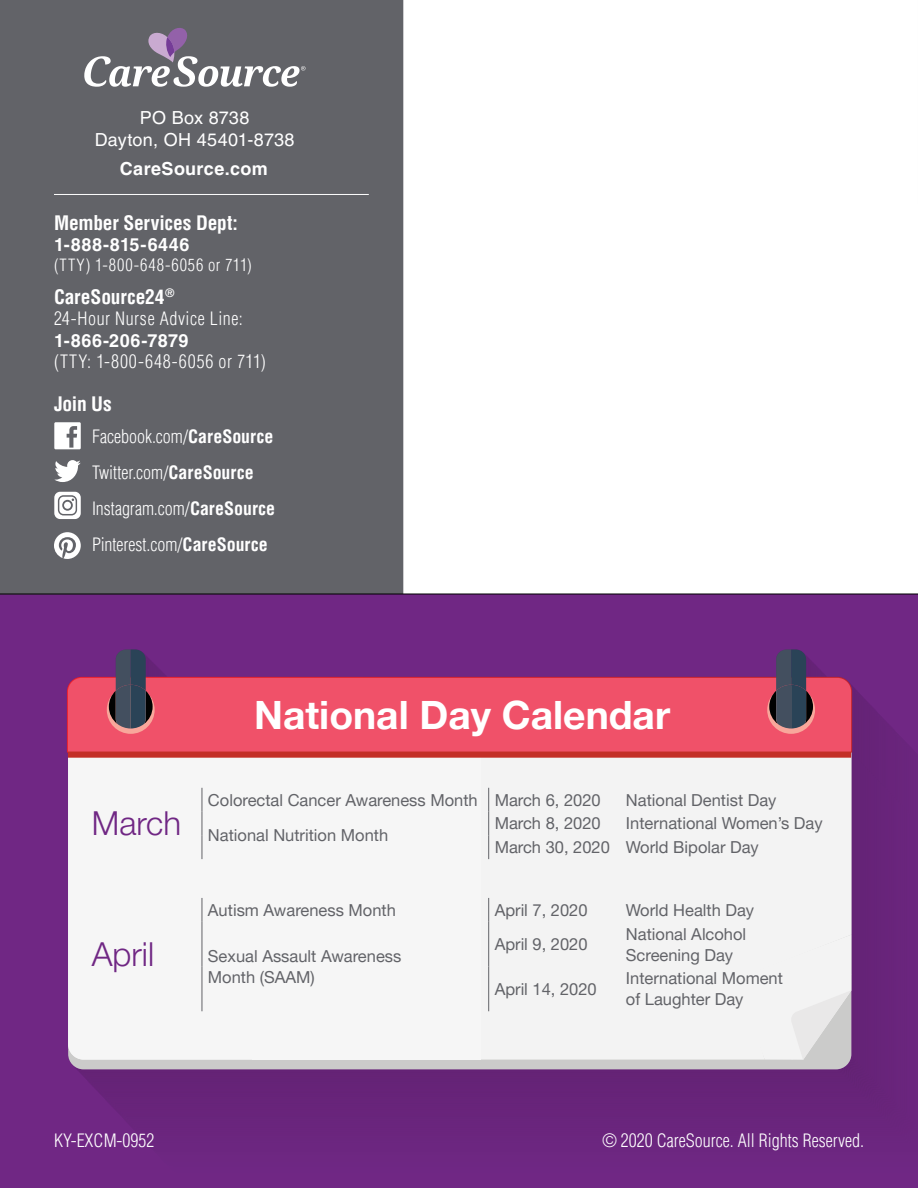
<style>
.page{position:relative;width:918px;height:1188px;background:#fff}
.page>*{position:absolute;margin:0;border:0;box-sizing:border-box;transform-origin:0 0}
.t1{font:700 39px "Helvetica Neue LT Pro";color:#fff}
.t2{font:300 33px "Helvetica Neue LT Pro";color:#702784}
.t3{font:700 condensed 19.5px "Helvetica LT Pro";letter-spacing:-.005em;color:#fff}
.t4{font:300 condensed 18px/36px "Helvetica LT Pro";color:#fff}
.t5{font:700 18px "Helvetica LT Pro";letter-spacing:.025em;color:#fff}
.t6{font:18px/21.6px "Helvetica LT Pro";letter-spacing:.01em;color:#fff;text-align:center}
.t7{font:300 condensed 18px "Helvetica LT Pro";letter-spacing:.05em;color:#fff}
.t8{font:300 condensed 18px "Helvetica LT Pro";letter-spacing:.03em;color:#fff}
.t9{font:16.5px/21px "Helvetica Neue LT Pro";color:#626368}
.t10{font:300 condensed 16.5px "Helvetica LT Pro";letter-spacing:.055em;color:#fff}
.s1{font-weight:700}
</style>
<div class="page">
<div style="left:0;top:594px;width:918px;height:594px;background:#702784"></div>
<div style="left:69px;top:1060px;width:782px;height:9px;background:#cbcbca"></div>
<div style="left:480px;top:758px;width:371px;height:302px;background:#f3f3f3"></div>
<svg style="left:733px;top:935px;width:118px;height:126px;background:#ededec"></svg>
<div style="left:252px;top:728px;width:228px;height:332px;background:#f6f6f6"></div>
<div style="left:68px;top:758px;width:184px;height:302px;background:#f6f6f6"></div>
<svg style="left:68px;top:752px;width:783px;height:6px;background:#c53931"></svg>
<div style="left:68px;top:678px;width:783px;height:74px;background:#f05169"></div>
<div style="left:107px;top:686px;width:48px;height:48px;background:#f8a79b;border-radius:50%"></div>
<svg style="left:109px;top:650px;width:44px;height:79px"></svg>
<div style="left:767px;top:686px;width:48px;height:48px;background:#f8a79b;border-radius:50%"></div>
<svg style="left:769px;top:650px;width:44px;height:79px"></svg>
<svg style="left:488px;top:788px;width:1px;height:71px"></svg>
<svg style="left:202px;top:788px;width:1px;height:71px"></svg>
<svg style="left:488px;top:898px;width:1px;height:24px"></svg>
<hr style="left:488px;top:922px;width:1px;height:44px;background:#626368">
<hr style="left:488px;top:966px;width:1px;height:45px;background:#626368">
<svg style="left:202px;top:898px;width:1px;height:24px"></svg>
<hr style="left:202px;top:922px;width:1px;height:44px;background:#626368">
<hr style="left:202px;top:966px;width:1px;height:45px;background:#626368">
<div style="left:0;top:0;width:403px;height:594px;background:#626368"></div>
<hr style="left:54px;top:194px;width:315px;height:1px;background:#fff">
<hr style="left:0;top:594px;width:918px;height:1px;background:#000">
<svg style="left:84px;top:28px;width:221px;height:59px"></svg>
<svg style="left:54px;top:492px;width:27px;height:27px"></svg>
<svg style="left:54px;top:422px;width:27px;height:27px"></svg>
<svg style="left:54px;top:460px;width:27px;height:22px"></svg>
<svg style="left:54px;top:532px;width:27px;height:27px"></svg>
<p class="t6" style="left:95px;top:107px;width:201px">PO Box 8738<br>Dayton, OH 45401-8738</p>
<p class="t5" style="left:120px;top:158px;width:149px">CareSource.com</p>
<p class="t3" style="left:54px;top:209px;width:185px">Member Services Dept:</p>
<p class="t5" style="left:54px;top:234px;width:137px">1-888-815-6446</p>
<p class="t10" style="left:54px;top:255px;width:199px">(TTY) 1-800-648-6056 or 711)</p>
<p class="t3" style="left:54px;top:284px;width:122px">CareSource24<sup>®</sup></p>
<p class="t8" style="left:54px;top:307px;width:190px">24-Hour Nurse Advice Line:</p>
<p class="t5" style="left:54px;top:329px;width:136px">1-866-206-7879</p>
<p class="t7" style="left:54px;top:350px;width:213px">(TTY: 1-800-648-6056 or 711)</p>
<p class="t3" style="left:54px;top:391px;width:59px">Join Us</p>
<p class="t4" style="left:92px;top:418px;width:185px">Facebook.com/<span class="s1">CareSource<br></span>Twitter.com/<span class="s1">CareSource<br></span>Instagram.com/<span class="s1">CareSource<br></span>Pinterest.com/<span class="s1">CareSource</span></p>
<h2 class="t2" style="left:92px;top:803px;width:91px">March</h2>
<h2 class="t2" style="left:92px;top:934px;width:64px">April</h2>
<h1 class="t1" style="left:254px;top:691px;width:417px">National Day Calendar</h1>
<p class="t9" style="left:208px;top:789px;width:394px">Colorectal Cancer Awareness Month March 6, 2020</p>
<p class="t9" style="left:626px;top:789px;width:152px">National Dentist Day</p>
<p class="t9" style="left:208px;top:824px;width:182px">National Nutrition Month</p>
<p class="t9" style="left:495px;top:813px;width:108px">March 8, 2020</p>
<p class="t9" style="left:495px;top:811px;width:330px;line-height:23.9px;text-indent:131px">International Women’s Day<br>March 30, 2020 World Bipolar Day</p>
<p class="t9" style="left:208px;top:899px;width:189px">Autism Awareness Month</p>
<p class="t9" style="left:495px;top:899px;width:94px">April 7, 2020</p>
<p class="t9" style="left:626px;top:899px;width:130px">World Health Day</p>
<p class="t9" style="left:208px;top:945px;width:195px">Sexual Assault Awareness<br>Month (SAAM)</p>
<p class="t9" style="left:495px;top:933px;width:94px">April 9, 2020</p>
<p class="t9" style="left:626px;top:923px;width:122px">National Alcohol<br>Screening Day</p>
<p class="t9" style="left:495px;top:978px;width:104px">April 14, 2020</p>
<p class="t9" style="left:626px;top:968px;width:159px">International Moment of Laughter Day</p>
<p class="t4" style="left:54px;top:1122px;width:102px">KY-EXCM-0952</p>
<p class="t4" style="left:602px;top:1122px;width:263px">© 2020 CareSource. All Rights Reserved.</p>
</div>
